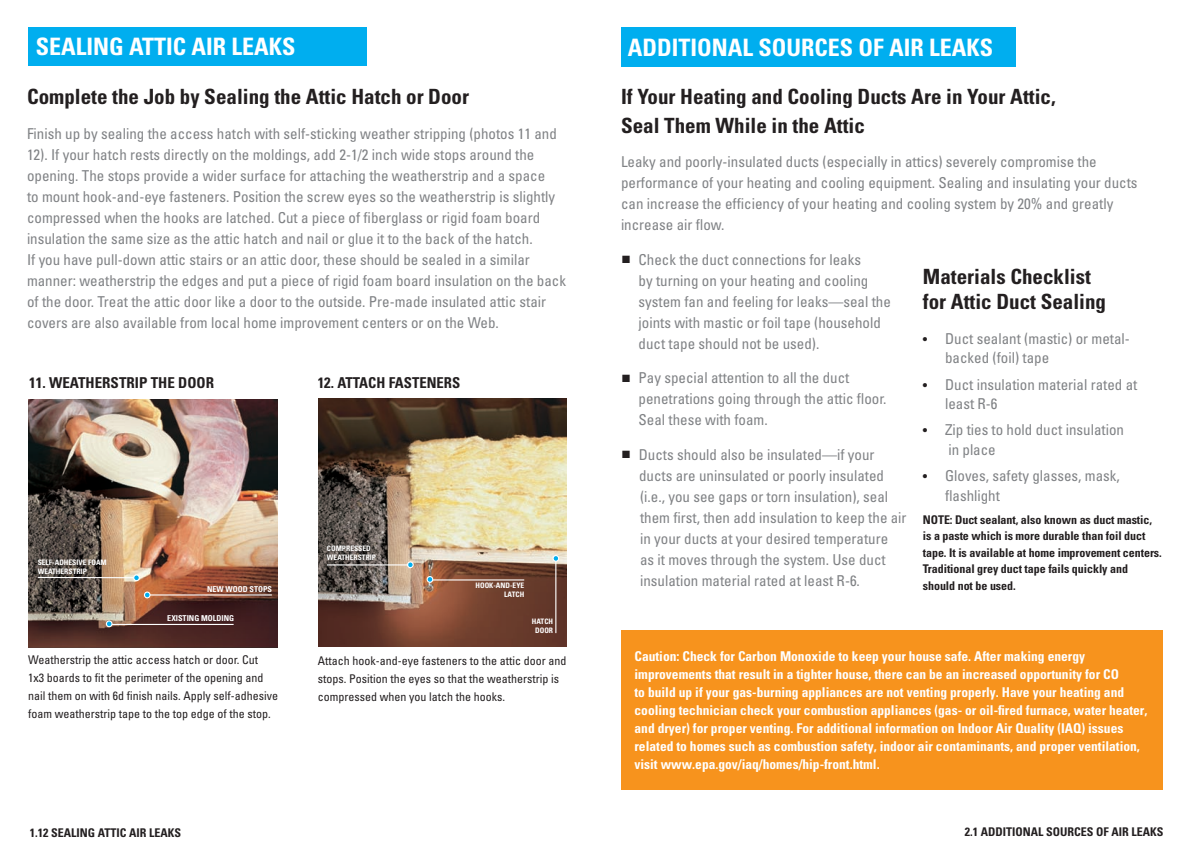
<style>
.page{position:relative;width:1188px;height:864px;background:#fff}
.page>*{position:absolute;margin:0;border:0;box-sizing:border-box;transform-origin:0 0}
.t1{font:700 condensed 24px "Univers";color:#fff}
.t2{font:700 condensed 21px/28.5px "Univers";color:#231f20}
.t3{font:condensed 15px/21px "Univers";color:#808285}
.t4{font:700 condensed 15px "Univers";color:#231f20}
.t5{font:700 condensed 13.5px/18px "Univers";color:#fff}
.t6{font:condensed 12px/18px "Univers";color:#231f20}
.t7{font:700 condensed 12px/16.5px "Univers";letter-spacing:-.005em;color:#231f20}
.t8{font:700 condensed 8.1px "Univers";color:#fff}
.t9{font:700 condensed 7.5px/9.1px "Univers";color:#fff}
.s1{color:#231f20}
.s2{font-size:13.5px;color:#231f20}
</style>
<div class="page">
<div style="left:28px;top:27px;width:339px;height:38px;background:#00aeef"></div>
<div style="left:621px;top:27px;width:395px;height:39px;background:#00aeef"></div>
<img style="left:29px;top:399px;width:248px;height:249px">
<hr style="left:38px;top:577px;width:96px;height:1px;background:#fff">
<hr style="left:149px;top:594px;width:123px;height:2px;background:#fff">
<hr style="left:111px;top:624px;width:123px;height:1px;background:#fff">
<div style="left:133px;top:574px;width:7px;height:7px;border:1px solid #fff;border-radius:50%"></div>
<svg style="left:144px;top:592px;width:6px;height:6px"></svg>
<div style="left:144px;top:592px;width:7px;height:6px;border:1px solid #fff;border-radius:50%"></div>
<svg style="left:106px;top:621px;width:6px;height:6px"></svg>
<div style="left:106px;top:620px;width:7px;height:7px;border:1px solid #fff;border-radius:50%"></div>
<img style="left:318px;top:398px;width:249px;height:249px">
<hr style="left:432px;top:579px;width:92px;height:2px;background:#fff">
<hr style="left:555px;top:561px;width:1px;height:72px;background:#fff">
<div style="left:427px;top:576px;width:6px;height:7px;border:1px solid #fff;border-radius:50%"></div>
<div style="left:407px;top:561px;width:7px;height:7px;border:1px solid #fff;border-radius:50%"></div>
<div style="left:553px;top:555px;width:6px;height:7px;border:1px solid #fff;border-radius:50%"></div>
<hr style="left:327px;top:564px;width:81px;height:2px;background:#fff">
<div style="left:621px;top:630px;width:541px;height:160px;background:#f7931d"></div>
<h1 class="t1" style="left:36px;top:32px;width:261px">SEALING ATTIC AIR LEAKS</h1>
<h1 class="t1" style="left:628px;top:33px;width:367px">ADDITIONAL SOURCES OF AIR LEAKS</h1>
<h2 class="t2" style="left:27px;top:83px;width:444px">Complete the Job by Sealing the Attic Hatch or Door</h2>
<p class="t3" style="left:27px;top:123px;width:541px">Finish up by sealing the access hatch with self-sticking weather stripping (photos 11 and 12). If your hatch rests directly on the moldings, add 2-1/2 inch wide stops around the opening. The stops provide a wider surface for attaching the weatherstrip and a space<br>to mount hook-and-eye fasteners. Position the screw eyes so the weatherstrip is slightly compressed when the hooks are latched. Cut a piece of fiberglass or rigid foam board insulation the same size as the attic hatch and nail or glue it to the back of the hatch.<br>If you have pull-down attic stairs or an attic door, these should be sealed in a similar manner: weatherstrip the edges and put a piece of rigid foam board insulation on the back of the door. Treat the attic door like a door to the outside. Pre-made insulated attic stair covers are also available from local home improvement centers or on the Web.</p>
<h2 class="t2" style="left:621px;top:83px;width:436px">If Your Heating and Cooling Ducts Are in Your Attic,<br>Seal Them While in the Attic</h2>
<p class="t3" style="left:621px;top:151px;width:518px">Leaky and poorly-insulated ducts (especially in attics) severely compromise the performance of your heating and cooling equipment. Sealing and insulating your ducts can increase the efficiency of your heating and cooling system by 20% and greatly increase air flow.</p>
<p class="t3" style="left:639px;top:249px;width:254px;text-indent:-16px"><span class="s1">■</span> Check the duct connections for leaks<br>by turning on your heating and cooling system fan and feeling for leaks—seal the joints with mastic or foil tape (household duct tape should not be used).</p>
<p class="t3" style="left:639px;top:367px;width:250px;text-indent:-16px"><span class="s1">■</span> Pay special attention to all the duct penetrations going through the attic floor.<br>Seal these with foam.</p>
<p class="t3" style="left:639px;top:444px;width:269px;text-indent:-17px"><span class="s1">■</span> Ducts should also be insulated—if your ducts are uninsulated or poorly insulated (i.e., you see gaps or torn insulation), seal them first, then add insulation to keep the air in your ducts at your desired temperature<br>as it moves through the system. Use duct insulation material rated at least R-6.</p>
<h2 class="t2" style="left:923px;top:264px;width:185px;line-height:25.2px">Materials Checklist for Attic Duct Sealing</h2>
<p class="t3" style="left:945px;top:329px;width:186px;line-height:19.5px;text-indent:-22px"><span class="s2">•</span> Duct sealant (mastic) or metal&shy;backed (foil) tape</p>
<p class="t3" style="left:945px;top:374px;width:194px;line-height:19.5px;text-indent:-22px"><span class="s2">•</span> Duct insulation material rated at least R-6</p>
<p class="t3" style="left:948px;top:420px;width:177px;line-height:19.5px;text-indent:-25px"><span class="s2">•</span> Zip ties to hold duct insulation in place</p>
<p class="t3" style="left:945px;top:466px;width:176px;line-height:19.5px;text-indent:-22px"><span class="s2">•</span> Gloves, safety glasses, mask, flashlight</p>
<p class="t7" style="left:923px;top:511px;width:241px">NOTE: Duct sealant, also known as duct mastic, is a paste which is more durable than foil duct tape. It is available at home improvement centers.<br>Traditional grey duct tape fails quickly and should not be used.</p>
<p class="t4" style="left:29px;top:374px;width:186px">11. WEATHERSTRIP THE DOOR</p>
<p class="t4" style="left:318px;top:373px;width:144px">12. ATTACH FASTENERS</p>
<p class="t9" style="left:327px;top:544px;width:51px">COMPRESSED<br>WEATHERSTRIP</p>
<p class="t9" style="left:38px;top:558px;width:71px">SELF-ADHESIVE FOAM<br>WEATHERSTRIP</p>
<p class="t9" style="left:476px;top:581px;width:50px;text-align:right">HOOK-AND-EYE<br>LATCH</p>
<p class="t8" style="left:207px;top:584px;width:66px">NEW WOOD STOPS</p>
<p class="t8" style="left:167px;top:613px;width:68px">EXISTING MOLDING</p>
<p class="t9" style="left:532px;top:617px;width:23px;text-align:center">HATCH<br>DOOR</p>
<p class="t6" style="left:28px;top:651px;width:251px">Weatherstrip the attic access hatch or door. Cut<br>1x3 boards to fit the perimeter of the opening and nail them on with 6d finish nails. Apply self-adhesive foam weatherstrip tape to the top edge of the stop.</p>
<p class="t6" style="left:318px;top:652px;width:250px">Attach hook-and-eye fasteners to the attic door and stops. Position the eyes so that the weatherstrip is compressed when you latch the hooks.</p>
<p class="t5" style="left:634px;top:647px;width:514px">Caution: Check for Carbon Monoxide to keep your house safe. After making energy improvements that result in a tighter house, there can be an increased opportunity for CO<br>to build up if your gas-burning appliances are not venting properly. Have your heating and cooling technician check your combustion appliances (gas- or oil-fired furnace, water heater, and dryer) for proper venting. For additional information on Indoor Air Quality (IAQ) issues related to homes such as combustion safety, indoor air contaminants, and proper ventilation, visit www.epa.gov/iaq/homes/hip-front.html.</p>
<p class="t7" style="left:30px;top:824px;width:153px">1.12 SEALING ATTIC AIR LEAKS</p>
<p class="t7" style="left:965px;top:823px;width:200px">2.1 ADDITIONAL SOURCES OF AIR LEAKS</p>
</div>
